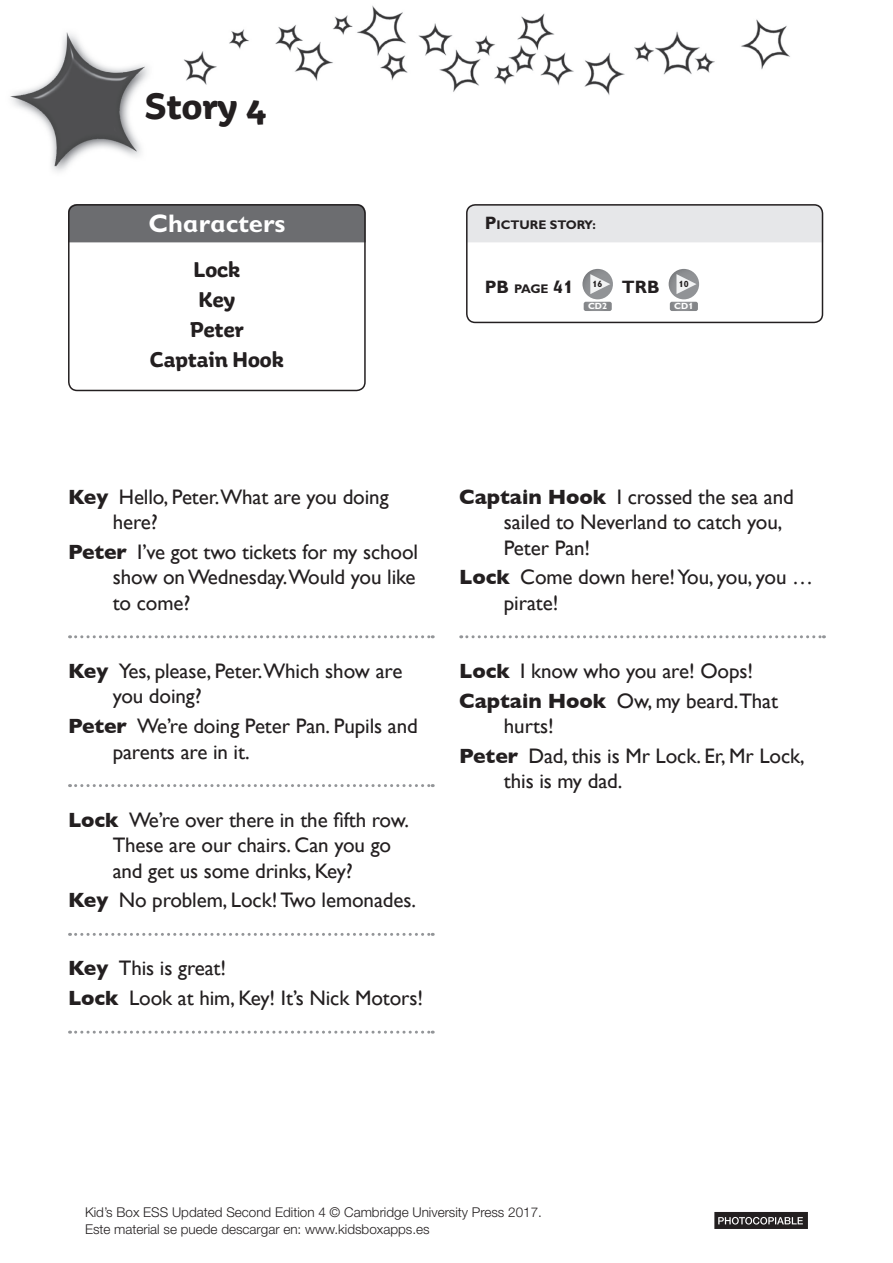
<style>
.page{position:relative;width:893px;height:1263px;background:#fff}
.page>*{position:absolute;margin:0;border:0;box-sizing:border-box;transform-origin:0 0}
.t1{font:700 39px "Aniuk";color:#231f20}
.t2{font:700 25.5px "Gill Sans Infant Std";color:#fff}
.t3{font:700 22.5px/30px "Aniuk";color:#231f20;text-align:center}
.t4{font:21px/25.5px "Gill Sans";letter-spacing:-.005em;color:#231f20}
.t5{font:700 18px "Gill Sans Infant Std";color:#231f20}
.t6{font:300 13.5px/16.2px "Helvetica Neue LT Std";color:#231f20}
.t7{font:700 12.6px "Gill Sans Infant Std";color:#231f20}
.t8{font:700 9px "Gill Sans Infant Std";color:#fff}
.t9{font:700 9px "Gill Sans Infant Std";color:#231f20}
.s1{font-size:18px}
.s2{font-size:12.6px}
.s3{font-weight:700}
</style>
<div class="page">
<img style="left:10px;top:5px;width:780px;height:167px">
<div style="left:68px;top:204px;width:298px;height:38px;background:#6c6d70"></div>
<div style="left:466px;top:204px;width:357px;height:38px;background:#e6e7e9"></div>
<div style="left:68px;top:204px;width:298px;height:187px;border:2px solid #231f20;border-radius:9px"></div>
<div style="left:466px;top:204px;width:357px;height:119px;border:2px solid #231f20;border-radius:9px"></div>
<svg style="left:714px;top:1212px;width:94px;height:17px;background:#464344"></svg>
<svg style="left:582px;top:269px;width:31px;height:30px"></svg>
<svg style="left:590px;top:274px;width:20px;height:20px"></svg>
<svg style="left:584px;top:302px;width:28px;height:9px"></svg>
<div style="left:669px;top:269px;width:30px;height:30px;background:linear-gradient(to bottom,#86888b,#929497);border-radius:15px"></div>
<svg style="left:676px;top:274px;width:20px;height:20px"></svg>
<svg style="left:670px;top:302px;width:28px;height:9px"></svg>
<svg style="left:70px;top:635px;width:363px;height:3px"></svg>
<svg style="left:70px;top:784px;width:363px;height:3px"></svg>
<svg style="left:70px;top:933px;width:363px;height:3px"></svg>
<svg style="left:70px;top:1031px;width:363px;height:3px"></svg>
<svg style="left:461px;top:635px;width:363px;height:3px"></svg>
<h1 class="t1" style="left:145px;top:82px;width:123px">Story 4</h1>
<p class="t2" style="left:148px;top:208px;width:138px">Characters</p>
<p class="t7" style="left:485px;top:217px;width:113px"><span class="s1">P</span>ICTURE STORY:</p>
<p class="t3" style="left:150px;top:254px;width:135px">Lock<br>Key<br>Peter<br>Captain Hook</p>
<p class="t5" style="left:485px;top:276px;width:90px">PB <span class="s2">PAGE</span> 41</p>
<p class="t5" style="left:593px;top:276px;width:69px"><sup>16</sup> TRB</p>
<p class="t8" style="left:588px;top:301px;width:21px">CD2</p>
<p class="t9" style="left:679px;top:279px;width:11px">10</p>
<p class="t8" style="left:674px;top:301px;width:21px">CD1</p>
<p class="t4" style="left:113px;top:483px;width:277px;text-indent:-45px"><span class="s3">Key</span> Hello, Peter.What are you doing here?</p>
<p class="t4" style="left:113px;top:539px;width:307px;text-align:justify;text-indent:-45px"><span class="s3">Peter</span> I’ve got two tickets for my school show on Wednesday.Would you like to come?</p>
<p class="t4" style="left:113px;top:658px;width:291px;text-indent:-45px"><span class="s3">Key</span> Yes, please, Peter.Which show are you doing?</p>
<p class="t4" style="left:113px;top:713px;width:307px;text-indent:-45px"><span class="s3">Peter</span> We’re doing Peter Pan. Pupils and parents are in it.</p>
<p class="t4" style="left:113px;top:806px;width:298px;text-indent:-45px"><span class="s3">Lock</span> We’re over there in the fifth row.<br>These are our chairs. Can you go and get us some drinks, Key?</p>
<p class="t4" style="left:68px;top:887px;width:349px"><span class="s3">Key</span> No problem, Lock! Two lemonades.</p>
<p class="t4" style="left:68px;top:953px;width:357px;line-height:29.7px"><span class="s3">Key</span> This is great!<br><span class="s3">Lock</span> Look at him, Key! It’s Nick Motors!</p>
<p class="t4" style="left:504px;top:483px;width:291px;text-indent:-45px"><span class="s3">Captain Hook</span> I crossed the sea and sailed to Neverland to catch you,<br>Peter Pan!</p>
<p class="t4" style="left:504px;top:564px;width:311px;text-indent:-45px"><span class="s3">Lock</span> Come down here! You, you, you … pirate!</p>
<p class="t4" style="left:459px;top:656px;width:320px;line-height:29.7px"><span class="s3">Lock</span> I know who you are! Oops!<br><span class="s3">Captain Hook</span> Ow, my beard.That</p>
<p class="t4" style="left:459px;top:711px;width:347px;line-height:29.7px;text-indent:45px">hurts!<br><span class="s3">Peter</span> Dad, this is Mr Lock. Er, Mr Lock,</p>
<p class="t4" style="left:504px;top:768px;width:120px">this is my dad.</p>
<p class="t6" style="left:85px;top:1204px;width:458px">Kid’s Box ESS Updated Second Edition 4 © Cambridge University Press 2017.<br>Este material se puede descargar en: www.kidsboxapps.es</p>
</div>
